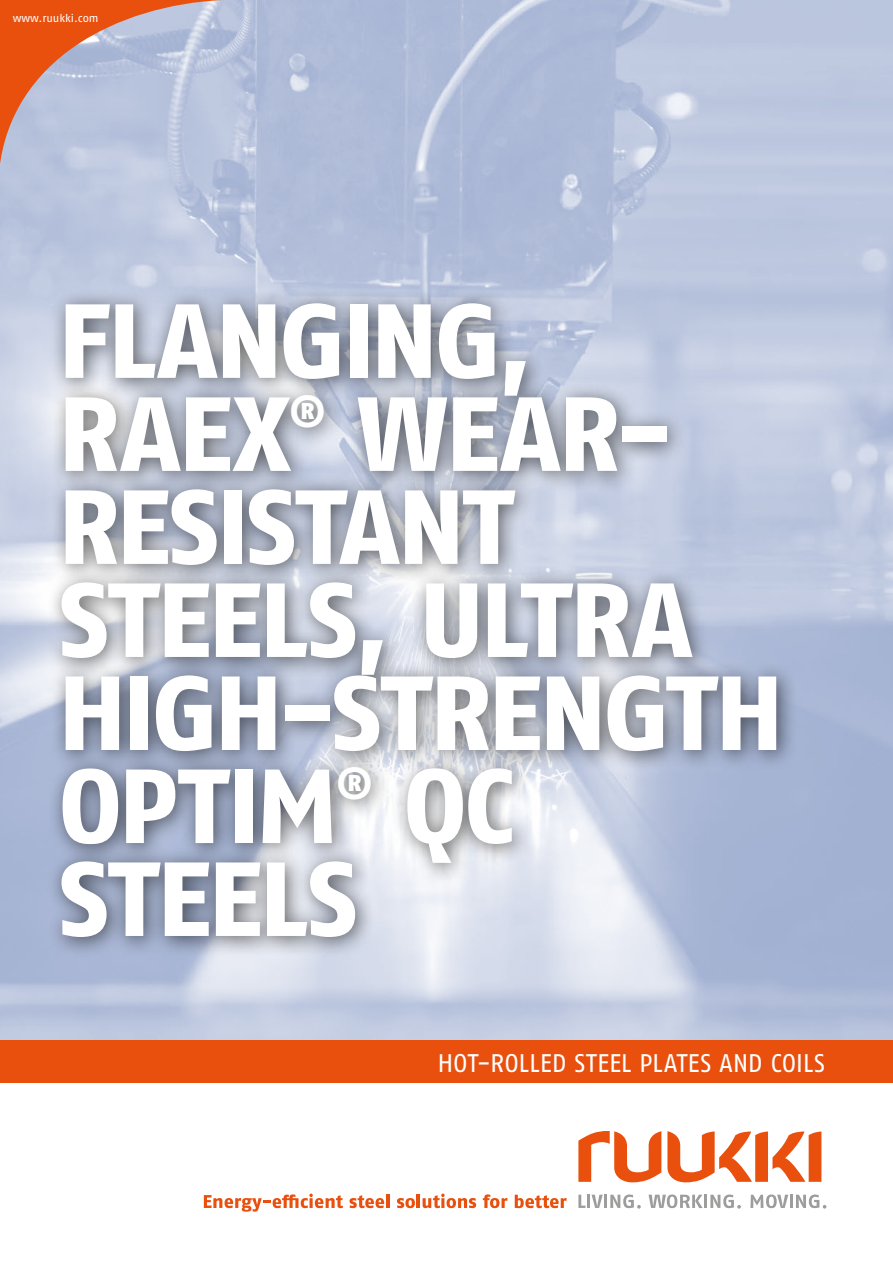
<style>
.page{position:relative;width:893px;height:1263px;background:#fff}
.page>*{position:absolute;margin:0;border:0;box-sizing:border-box;transform-origin:0 0}
.t1{font:800 105px/93px "Fago OT";letter-spacing:-.02em;color:#fff}
.t2{font:800 43.5px "Fago OT";color:#fff}
.t3{font:25.5px "Fago OT";letter-spacing:-.005em;color:#fff}
.t4{font:11.25px "Fago OT";letter-spacing:-.005em;color:#fff}
</style>
<div class="page">
<img style="left:0;top:0;width:893px;height:1040px">
<svg style="left:578px;top:1194px;width:63px;height:14px"></svg>
<svg style="left:649px;top:1194px;width:92px;height:14px"></svg>
<svg style="left:750px;top:1194px;width:76px;height:14px"></svg>
<svg style="left:578px;top:1131px;width:83px;height:51px"></svg>
<svg style="left:667px;top:1131px;width:154px;height:51px"></svg>
<svg style="left:204px;top:1193px;width:139px;height:19px"></svg>
<svg style="left:349px;top:1195px;width:40px;height:13px"></svg>
<svg style="left:397px;top:1193px;width:79px;height:15px"></svg>
<svg style="left:483px;top:1194px;width:24px;height:14px"></svg>
<svg style="left:515px;top:1195px;width:51px;height:13px"></svg>
<svg style="left:0;top:0;width:393px;height:169px"></svg>
<div style="left:0;top:1040px;width:893px;height:42px;background:#e9500e"></div>
<div style="left:46px;top:288px;width:752px;height:670px;background:#000;opacity:.6"></div>
<p class="t4" style="left:13px;top:11px;width:87px">www.ruukki.com</p>
<p class="t1" style="left:58px;top:295px;width:475px">FLANGING,<br>RAEX</p>
<p class="t2" style="left:289px;top:384px;width:38px">®</p>
<p class="t1" style="left:58px;top:388px;width:727px;text-indent:298px">WEAR-<br>RESISTANT<br>STEELS, ULTRA<br>HIGH-STRENGTH<br>OPTIM</p>
<p class="t2" style="left:337px;top:756px;width:38px">®</p>
<p class="t1" style="left:404px;top:760px;width:111px">QC</p>
<p class="t1" style="left:59px;top:853px;width:300px">STEELS</p>
<p class="t3" style="left:437px;top:1047px;width:389px">HOT-ROLLED STEEL PLATES AND COILS</p>
</div>
